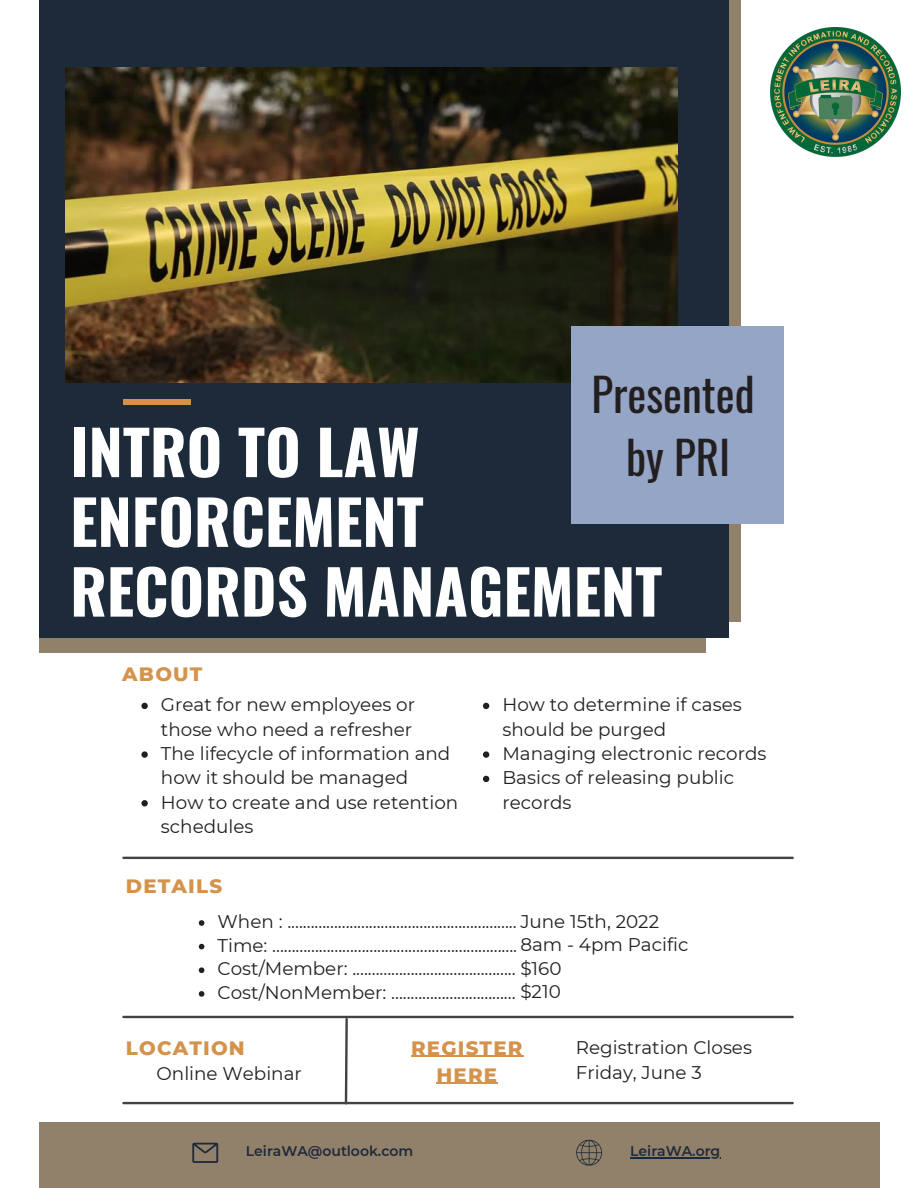
<style>
.page{position:relative;width:918px;height:1188px;background:#fff}
.page>*{position:absolute;margin:0;border:0;box-sizing:border-box;transform-origin:0 0}
.t1{font:700 61.05px/69.8px "Oswald";color:#fff}
.t2{font:45px "Oswald";color:#231f20}
.t3{font:800 19.8px/27px "Montserrat";letter-spacing:.06em;color:#d4924b;text-align:center}
.t4{font:18.3px/24.3px "Montserrat";color:#231f20}
.t5{font:600 13.95px "Montserrat";color:#1d2a39}
</style>
<div class="page">
<div style="left:39px;top:622px;width:667px;height:31px;background:#92816a"></div>
<div style="left:710px;top:0;width:31px;height:622px;background:#92816a"></div>
<div style="left:39px;top:0;width:690px;height:638px;background:#1d2a39"></div>
<div style="left:123px;top:399px;width:67px;height:5px;background:#d4924b"></div>
<hr style="left:123px;top:857px;width:670px;height:2px;background:#414244">
<hr style="left:123px;top:1016px;width:670px;height:2px;background:#414244">
<hr style="left:123px;top:1102px;width:670px;height:2px;background:#414244">
<div style="left:39px;top:1122px;width:840px;height:66px;background:#92816a"></div>
<svg style="left:344px;top:1018px;width:5px;height:87px"></svg>
<img style="left:771px;top:27px;width:129px;height:129px">
<svg style="left:192px;top:1143px;width:26px;height:20px"></svg>
<svg style="left:576px;top:1140px;width:26px;height:26px"></svg>
<hr style="left:630px;top:1157px;width:90px;height:2px;background:#1d2a39">
<img style="left:66px;top:68px;width:612px;height:315px">
<svg style="left:199px;top:920px;width:5px;height:6px"></svg>
<svg style="left:199px;top:944px;width:5px;height:5px"></svg>
<svg style="left:199px;top:967px;width:5px;height:6px"></svg>
<svg style="left:199px;top:991px;width:5px;height:6px"></svg>
<hr style="left:411px;top:1056px;width:113px;height:1px;background:#d4924b">
<hr style="left:437px;top:1083px;width:61px;height:1px;background:#d4924b">
<svg style="left:141px;top:703px;width:7px;height:6px"></svg>
<svg style="left:141px;top:751px;width:7px;height:7px"></svg>
<svg style="left:141px;top:800px;width:7px;height:6px"></svg>
<svg style="left:483px;top:703px;width:6px;height:6px"></svg>
<svg style="left:483px;top:751px;width:6px;height:7px"></svg>
<svg style="left:483px;top:776px;width:6px;height:6px"></svg>
<div style="left:572px;top:326px;width:212px;height:198px;background:#94a5c6"></div>
<p class="t2" style="left:591px;top:359px;width:165px">Presented</p>
<p class="t2" style="left:626px;top:422px;width:106px">by PRI</p>
<p class="t1" style="left:70px;top:415px;width:355px">INTRO TO LAW<br>ENFORCEMENT</p>
<p class="t1" style="left:70px;top:554px;width:594px">RECORDS MANAGEMENT</p>
<p class="t3" style="left:122px;top:661px;width:82px">ABOUT</p>
<p class="t4" style="left:161px;top:692px;width:256px">Great for new employees or those who need a refresher</p>
<p class="t4" style="left:161px;top:741px;width:291px">The lifecycle of information and how it should be managed</p>
<p class="t4" style="left:161px;top:790px;width:299px">How to create and use retention schedules</p>
<p class="t3" style="left:126px;top:872px;width:98px">DETAILS</p>
<p class="t4" style="left:502px;top:692px;width:241px">How to determine if cases should be purged</p>
<p class="t4" style="left:502px;top:741px;width:266px">Managing electronic records</p>
<p class="t4" style="left:502px;top:766px;width:233px">Basics of releasing public records</p>
<p class="t4" style="left:218px;top:909px;width:443px">When : ........................................................... June 15th, 2022</p>
<p class="t4" style="left:218px;top:933px;width:472px">Time: ............................................................... 8am - 4pm Pacific</p>
<p class="t4" style="left:218px;top:957px;width:345px">Cost/Member: .......................................... $160</p>
<p class="t4" style="left:218px;top:980px;width:345px">Cost/NonMember: ................................ $210</p>
<p class="t3" style="left:126px;top:1034px;width:120px">LOCATION</p>
<p class="t4" style="left:157px;top:1061px;width:147px">Online Webinar</p>
<p class="t3" style="left:411px;top:1034px;width:113px">REGISTER<br>HERE</p>
<p class="t4" style="left:576px;top:1035px;width:178px;line-height:24.8px">Registration Closes<br>Friday, June 3</p>
<p class="t5" style="left:246px;top:1143px;width:169px">LeiraWA@outlook.com</p>
<p class="t5" style="left:630px;top:1143px;width:92px">LeiraWA.org</p>
</div>
